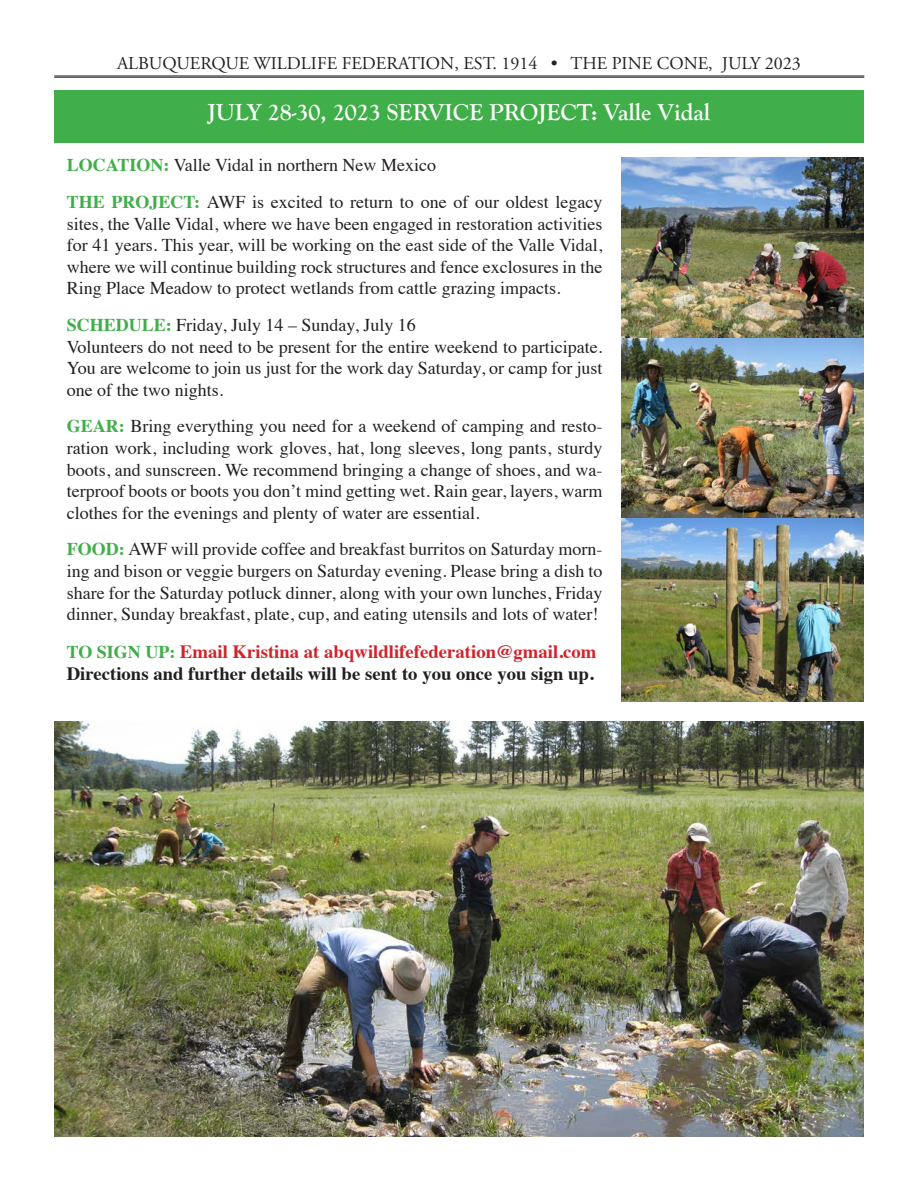
<style>
.page{position:relative;width:918px;height:1188px;background:#fff}
.page>*{position:absolute;margin:0;border:0;box-sizing:border-box;transform-origin:0 0}
.t1{font:700 24px "Goudy Old Style T";color:#fff}
.t2{font:700 18.75px "Times";color:#231f20}
.t3{font:700 18.75px "Times";color:#d1232a}
.t4{font:18px/21.6px "Times";color:#231f20;text-align:justify}
.t5{font:18px "Adobe Garamond Pro";color:#231f20}
.s1{font-weight:700;color:#40ae49}
.s2{font-size:18px;color:#40ae49}
</style>
<div class="page">
<div style="left:54px;top:90px;width:810px;height:52px;background:#40ae49"></div>
<hr style="left:54px;top:76px;width:810px;height:1px;background:#231f20">
<hr style="left:54px;top:77px;width:810px;height:1px;background:#231f20">
<img style="left:622px;top:158px;width:242px;height:544px">
<img style="left:54px;top:721px;width:810px;height:415px">
<p class="t5" style="left:117px;top:52px;width:685px">ALBUQUERQUE WILDLIFE FEDERATION, EST. 1914 • THE PINE CONE, JULY 2023</p>
<p class="t1" style="left:208px;top:98px;width:504px">JULY 28-30, 2023 SERVICE PROJECT: Valle Vidal</p>
<p class="t4" style="left:67px;top:153px;width:371px"><span class="s1">LOCATION:</span> Valle Vidal in northern New Mexico</p>
<p class="t4" style="left:67px;top:190px;width:537px"><span class="s1">THE PROJECT:</span> AWF is excited to return to one of our oldest legacy sites, the Valle Vidal, where we have been engaged in restoration activities for 41 years. This year, will be working on the east side of the Valle Vidal, where we will continue building rock structures and fence exclosures in the Ring Place Meadow to protect wetlands from cattle grazing impacts.</p>
<p class="t4" style="left:67px;top:313px;width:351px"><span class="s1">SCHEDULE:</span> Friday, July 14 – Sunday, July 16</p>
<p class="t4" style="left:67px;top:334px;width:537px">Volunteers do not need to be present for the entire weekend to participate.<br>You are welcome to join us just for the work day Saturday, or camp for just one of the two nights.</p>
<p class="t4" style="left:67px;top:414px;width:537px"><span class="s1">GEAR:</span> Bring everything you need for a weekend of camping and resto&shy;ration work, including work gloves, hat, long sleeves, long pants, sturdy boots, and sunscreen. We recommend bringing a change of shoes, and wa&shy;terproof boots or boots you don’t mind getting wet. Rain gear, layers, warm clothes for the evenings and plenty of water are essential.</p>
<p class="t4" style="left:67px;top:537px;width:537px"><span class="s1">FOOD:</span> AWF will provide coffee and breakfast burritos on Saturday morn&shy;ing and bison or veggie burgers on Saturday evening. Please bring a dish to share for the Saturday potluck dinner, along with your own lunches, Friday dinner, Sunday breakfast, plate, cup, and eating utensils and lots of water!</p>
<p class="t3" style="left:67px;top:633px;width:531px"><span class="s2">TO SIGN UP:</span> Email Kristina at abqwildlifefederation@gmail.com</p>
<p class="t2" style="left:67px;top:656px;width:528px">Directions and further details will be sent to you once you sign up.</p>
</div>
